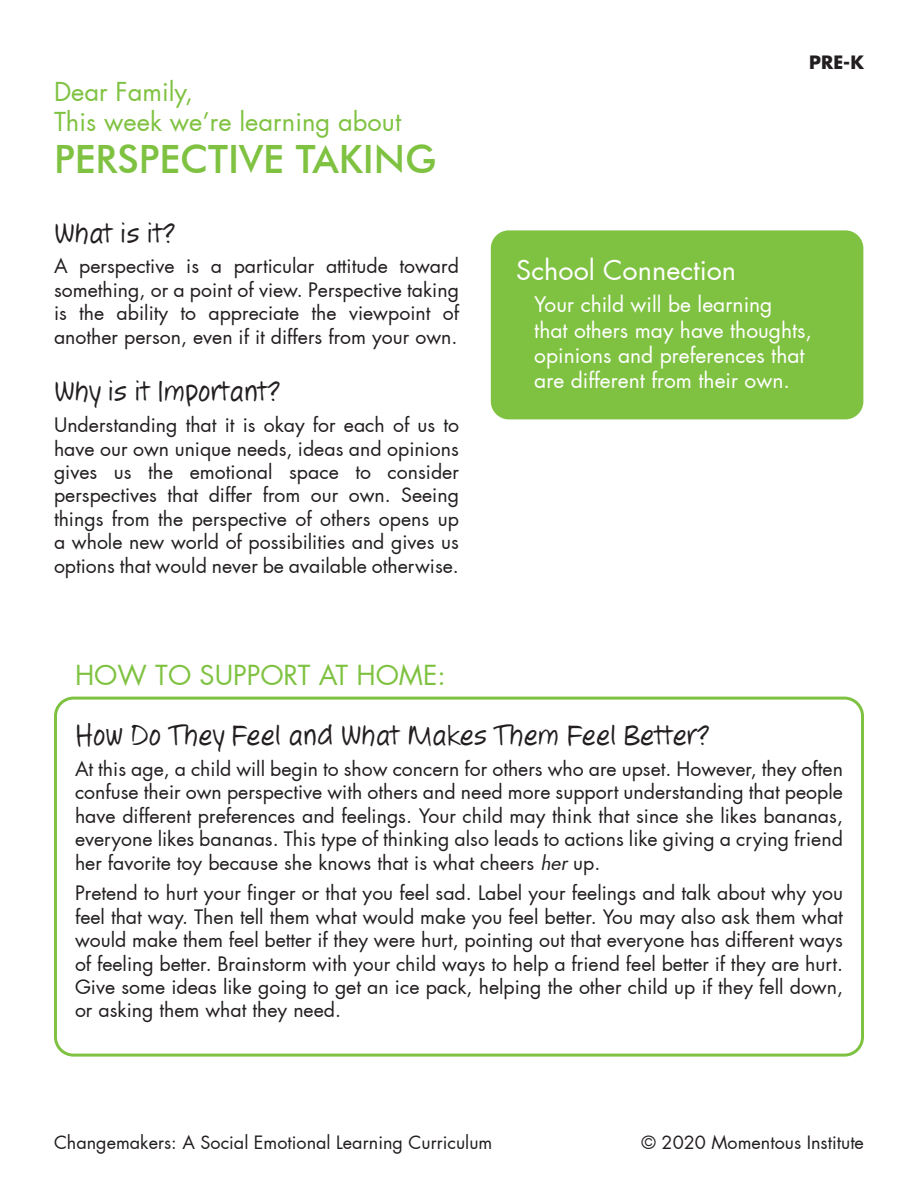
<style>
.page{position:relative;width:918px;height:1188px;background:#fff}
.page>*{position:absolute;margin:0;border:0;box-sizing:border-box;transform-origin:0 0}
.t1{font:500 39px "Futura BT";color:#7fc241}
.t2{font:30px "Jotting";color:#231f20}
.t3{font:27px "Futura";color:#7fc241}
.t4{font:27px "Futura";color:#fff}
.t5{font:25.5px "Futura";color:#7fc241}
.t6{font:21px/25.2px "Futura";color:#fff}
.t7{font:19.5px/23.4px "Futura";color:#231f20;text-align:justify}
.t8{font:18px "Futura";color:#231f20}
.t9{font:700 18px "Futura";color:#231f20}
.s1{font-style:italic}
</style>
<div class="page">
<div style="left:491px;top:230px;width:372px;height:189px;background:#7fc241;border-radius:18px"></div>
<div style="left:54px;top:697px;width:810px;height:360px;border:3px solid #7fc241;border-radius:18px"></div>
<p class="t5" style="left:54px;top:75px;width:141px">Dear Family,</p>
<p class="t5" style="left:54px;top:106px;width:349px">This week we’re learning about</p>
<p class="t1" style="left:54px;top:135px;width:384px">PERSPECTIVE TAKING</p>
<p class="t2" style="left:54px;top:215px;width:123px">What is it?</p>
<p class="t7" style="left:54px;top:255px;width:407px">A perspective is a particular attitude toward something, or a point of view. Perspective taking is the ability to appreciate the viewpoint of another person, even if it differs from your own.</p>
<p class="t2" style="left:54px;top:374px;width:228px">Why is it Important?</p>
<p class="t7" style="left:54px;top:414px;width:407px">Understanding that it is okay for each of us to have our own unique needs, ideas and opinions gives us the emotional space to consider perspectives that differ from our own. Seeing things from the perspective of others opens up a whole new world of possibilities and gives us options that would never be available otherwise.</p>
<p class="t3" style="left:75px;top:658px;width:372px">HOW TO SUPPORT AT HOME:</p>
<p class="t9" style="left:809px;top:50px;width:56px">PRE-K</p>
<p class="t4" style="left:516px;top:253px;width:221px">School Connection</p>
<p class="t6" style="left:534px;top:292px;width:279px">Your child will be learning<br>that others may have thoughts, opinions and preferences that are different from their own.</p>
<p class="t2" style="left:75px;top:718px;width:636px">How Do They Feel and What Makes Them Feel Better?</p>
<p class="t7" style="left:75px;top:757px;width:770px">At this age, a child will begin to show concern for others who are upset. However, they often confuse their own perspective with others and need more support understanding that people have different preferences and feelings. Your child may think that since she likes bananas, everyone likes bananas. This type of thinking also leads to actions like giving a crying friend her favorite toy because she knows that is what cheers <span class="s1">her</span> up.</p>
<p class="t7" style="left:75px;top:882px;width:770px">Pretend to hurt your finger or that you feel sad. Label your feelings and talk about why you feel that way. Then tell them what would make you feel better. You may also ask them what would make them feel better if they were hurt, pointing out that everyone has different ways of feeling better. Brainstorm with your child ways to help a friend feel better if they are hurt.<br>Give some ideas like going to get an ice pack, helping the other child up if they fell down, or asking them what they need.</p>
<p class="t8" style="left:54px;top:1131px;width:440px">Changemakers: A Social Emotional Learning Curriculum</p>
<p class="t8" style="left:642px;top:1131px;width:224px">© 2020 Momentous Institute</p>
</div>
